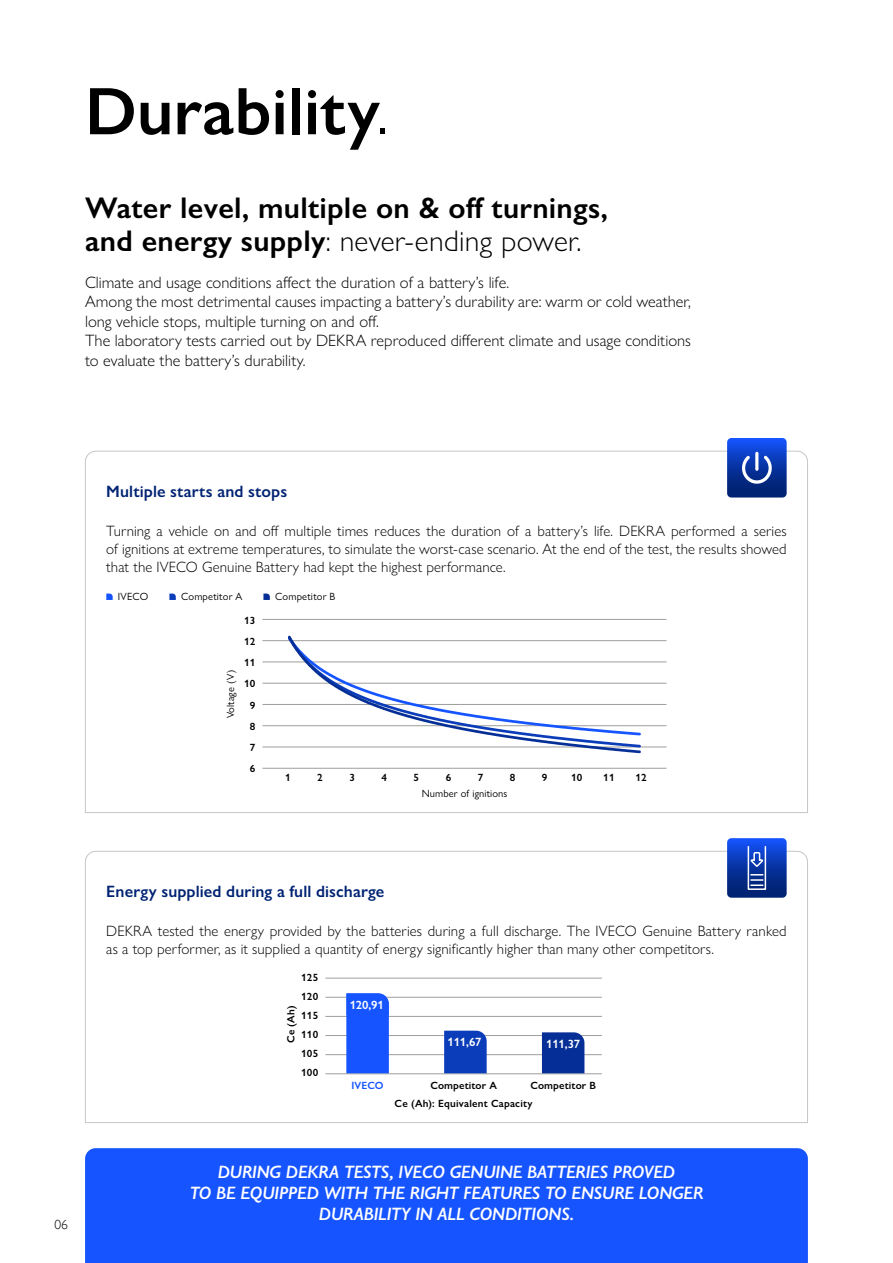
<style>
.page{position:relative;width:893px;height:1263px;background:#fff}
.page>*{position:absolute;margin:0;border:0;box-sizing:border-box;transform-origin:0 0}
.t1{font:600 67.5px "Gill Sans Nova";color:#000}
.t2{font:600 30px "Gill Sans";letter-spacing:.01em;color:#000}
.t3{font:300 30px "Gill Sans Nova";letter-spacing:.01em;color:#000}
.t4{font:italic 600 18px/21px "Gill Sans Nova";letter-spacing:-.01em;color:#fff;text-align:center}
.t5{font:300 16.5px/19.5px "Gill Sans Nova";color:#000}
.t6{font:600 16.5px "Gill Sans Nova";letter-spacing:.005em;color:#002373}
.t7{font:300 15px/18px "Gill Sans Nova";letter-spacing:.005em;color:#000;text-align:justify}
.t8{font:300 13.5px "Gill Sans";color:#000}
.t9{font:600 12px "Gill Sans Nova";letter-spacing:-.01em;color:#fff}
.t10{font:600 10.5px/19px "Gill Sans Nova";letter-spacing:.02em;color:#000}
.t11{font:10.5px "Gill Sans Nova";letter-spacing:.015em;color:#000}
.t12{font:600 10.5px "Gill Sans Nova";letter-spacing:.01em;color:#1554ff}
.s1{font-weight:300}
.s2{font-family:"Gill Sans";font-weight:600}
</style>
<div class="page">
<div style="left:85px;top:1148px;width:723px;height:115px;background:#1554ff"></div>
<svg style="left:85px;top:450px;width:723px;height:363px"></svg>
<svg style="left:727px;top:438px;width:60px;height:59px;background:#1b45b0"></svg>
<hr style="left:755px;top:452px;width:3px;height:19px;background:#fff;border-radius:2px">
<hr style="left:262px;top:619px;width:404px;height:1px;background:#9d9d9c">
<hr style="left:262px;top:640px;width:404px;height:1px;background:#9d9d9c">
<hr style="left:262px;top:661px;width:404px;height:1px;background:#9d9d9c">
<hr style="left:262px;top:683px;width:404px;height:1px;background:#9d9d9c">
<hr style="left:262px;top:704px;width:404px;height:1px;background:#9d9d9c">
<hr style="left:262px;top:725px;width:404px;height:1px;background:#9d9d9c">
<hr style="left:262px;top:747px;width:404px;height:1px;background:#9d9d9c">
<hr style="left:262px;top:768px;width:404px;height:1px;background:#9d9d9c">
<svg style="left:286px;top:633px;width:357px;height:122px"></svg>
<svg style="left:85px;top:850px;width:723px;height:273px"></svg>
<svg style="left:727px;top:838px;width:60px;height:60px;background:#1f49b1"></svg>
<hr style="left:325px;top:978px;width:277px;height:1px;background:#9d9d9c">
<hr style="left:325px;top:997px;width:277px;height:1px;background:#9d9d9c">
<hr style="left:325px;top:1016px;width:277px;height:1px;background:#9d9d9c">
<hr style="left:325px;top:1035px;width:277px;height:1px;background:#9d9d9c">
<hr style="left:325px;top:1054px;width:277px;height:1px;background:#9d9d9c">
<hr style="left:325px;top:1073px;width:277px;height:1px;background:#9d9d9c">
<div style="left:346px;top:993px;width:43px;height:80px;background:#1554ff"></div>
<div style="left:444px;top:1031px;width:43px;height:42px;background:#0b3cb9"></div>
<div style="left:542px;top:1032px;width:42px;height:41px;background:#052f96"></div>
<svg style="left:106px;top:594px;width:7px;height:6px"></svg>
<svg style="left:169px;top:594px;width:7px;height:6px"></svg>
<svg style="left:263px;top:594px;width:7px;height:6px"></svg>
<h1 class="t1" style="left:85px;top:70px;width:305px">Durability<span class="s1">.</span></h1>
<h2 class="t2" style="left:85px;top:190px;width:524px">Water level, multiple on &amp; off turnings,</h2>
<h2 class="t3" style="left:85px;top:223px;width:498px"><span class="s2">and energy supply</span>: never-ending power.</h2>
<p class="t5" style="left:85px;top:272px;width:607px">Climate and usage conditions affect the duration of a battery’s life.<br>Among the most detrimental causes impacting a battery’s durability are: warm or cold weather, long vehicle stops, multiple turning on and off.<br>The laboratory tests carried out by DEKRA reproduced different climate and usage conditions to evaluate the battery’s durability.</p>
<p class="t8" style="left:54px;top:1219px;width:15px">06</p>
<p class="t6" style="left:106px;top:481px;width:182px">Multiple starts and stops</p>
<p class="t7" style="left:106px;top:522px;width:682px">Turning a vehicle on and off multiple times reduces the duration of a battery’s life. DEKRA performed a series of ignitions at extreme temperatures, to simulate the worst-case scenario. At the end of the test, the results showed that the IVECO Genuine Battery had kept the highest performance.</p>
<p class="t11" style="left:118px;top:590px;width:32px">IVECO</p>
<p class="t11" style="left:181px;top:590px;width:63px">Competitor A</p>
<p class="t11" style="left:275px;top:590px;width:62px">Competitor B</p>
<p class="t10" style="left:244px;top:610px;width:13px">13</p>
<p class="t10" style="left:244px;top:632px;width:13px">12</p>
<p class="t11" style="left:224px;top:718px;width:50px;rotate:-90deg">Voltage (V)</p>
<p class="t10" style="left:244px;top:653px;width:13px">11</p>
<p class="t10" style="left:244px;top:674px;width:13px">10</p>
<p class="t10" style="left:250px;top:695px;width:7px">9</p>
<p class="t10" style="left:250px;top:738px;width:7px">7</p>
<p class="t10" style="left:250px;top:717px;width:7px">8</p>
<p class="t10" style="left:250px;top:759px;width:7px">6</p>
<p class="t10" style="left:285px;top:768px;width:7px">1</p>
<p class="t10" style="left:317px;top:768px;width:7px">2</p>
<p class="t10" style="left:349px;top:768px;width:7px">3</p>
<p class="t10" style="left:381px;top:768px;width:7px">4</p>
<p class="t10" style="left:414px;top:768px;width:7px">5</p>
<p class="t10" style="left:446px;top:768px;width:7px">6</p>
<p class="t10" style="left:478px;top:768px;width:7px">7</p>
<p class="t10" style="left:510px;top:768px;width:7px">8</p>
<p class="t10" style="left:542px;top:768px;width:7px">9</p>
<p class="t10" style="left:571px;top:768px;width:13px">10</p>
<p class="t10" style="left:603px;top:768px;width:13px">11</p>
<p class="t10" style="left:635px;top:768px;width:13px">12</p>
<p class="t11" style="left:422px;top:787px;width:87px">Number of ignitions</p>
<p class="t6" style="left:106px;top:881px;width:280px">Energy supplied during a full discharge</p>
<p class="t7" style="left:106px;top:922px;width:682px">DEKRA tested the energy provided by the batteries during a full discharge. The IVECO Genuine Battery ranked as a top performer, as it supplied a quantity of energy significantly higher than many other competitors.</p>
<p class="t10" style="left:301px;top:968px;width:19px">125</p>
<p class="t10" style="left:301px;top:987px;width:19px">120</p>
<p class="t10" style="left:281px;top:1043px;width:39px;rotate:-90deg">Ce (Ah)</p>
<p class="t10" style="left:301px;top:1006px;width:19px">115</p>
<p class="t10" style="left:301px;top:1025px;width:19px">110</p>
<p class="t10" style="left:301px;top:1044px;width:19px">105<br>100</p>
<p class="t9" style="left:350px;top:997px;width:36px">120,91</p>
<p class="t9" style="left:447px;top:1034px;width:36px">111,67</p>
<p class="t9" style="left:546px;top:1036px;width:36px">111,37</p>
<p class="t12" style="left:351px;top:1079px;width:34px">IVECO</p>
<p class="t10" style="left:430px;top:1075px;width:68px">Competitor A</p>
<p class="t10" style="left:530px;top:1075px;width:67px">Competitor B</p>
<p class="t10" style="left:395px;top:1093px;width:140px">Ce (Ah): Equivalent Capacity</p>
<p class="t4" style="left:190px;top:1161px;width:515px">DURING DEKRA TESTS, IVECO GENUINE BATTERIES PROVED<br>TO BE EQUIPPED WITH THE RIGHT FEATURES TO ENSURE LONGER<br>DURABILITY IN ALL CONDITIONS.</p>
</div>
